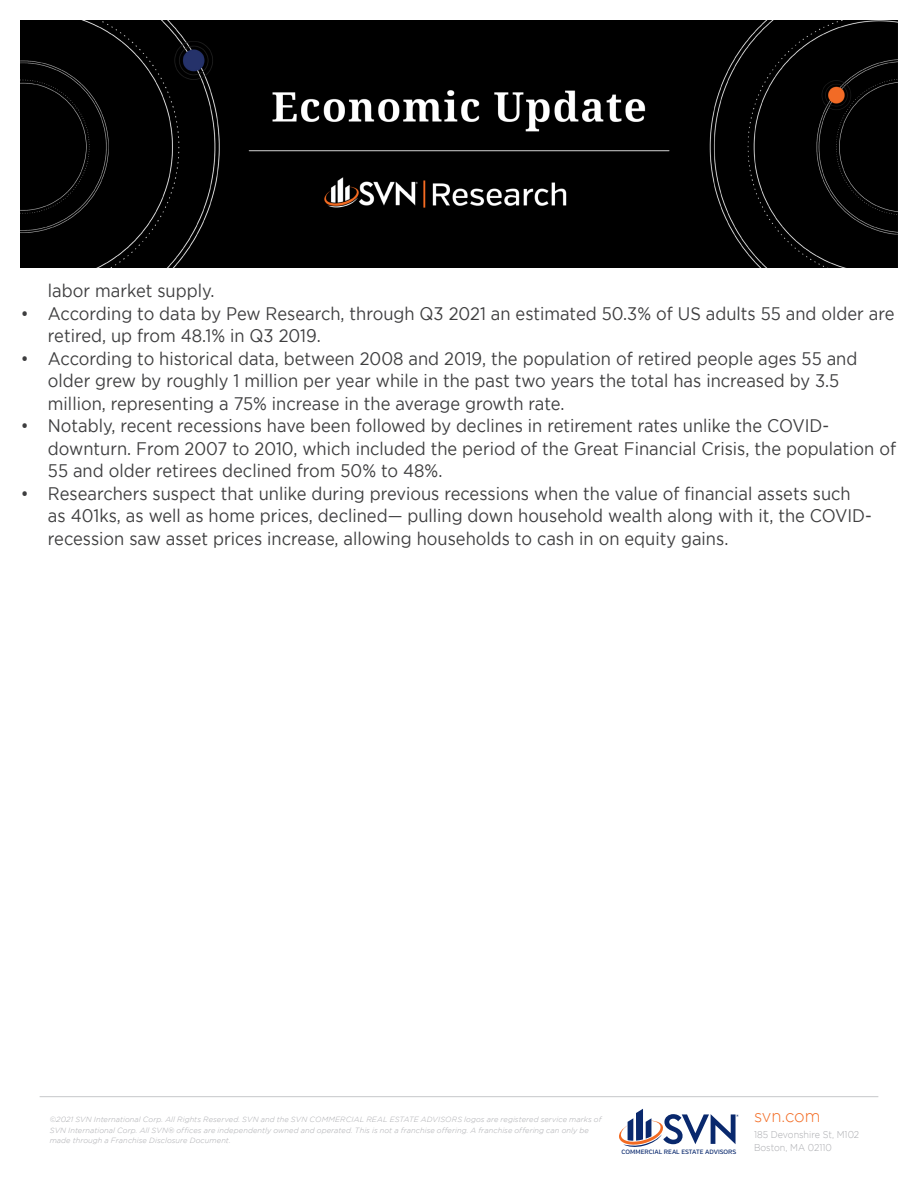
<style>
.page{position:relative;width:918px;height:1188px;background:#fff}
.page>*{position:absolute;margin:0;border:0;box-sizing:border-box;transform-origin:0 0}
.t1{font:18.15px/22.5px "Gotham";color:#3e3e3f;scale:.91 1}
.t2{font:300 17.4px "Gotham";letter-spacing:-.01em;color:#f36a21;scale:.95 1}
.t3{font:300 9.9px/13.5px "Gotham";color:#a8a9ad;scale:.91 1}
.t4{font:italic 300 7.5px/10.5px "Gotham";letter-spacing:.015em;color:#a8a9ad}
.t5{font:500 6.3px "Verb";color:#09286d}
</style>
<div class="page">
<img style="left:21px;top:21px;width:876px;height:247px">
<hr style="left:40px;top:1096px;width:838px;height:1px;background:#c7c8ca">
<svg style="left:619px;top:1109px;width:120px;height:38px"></svg>
<p class="t1" style="left:48px;top:279px;width:184px">labor market supply.</p>
<p class="t1" style="left:48px;top:302px;width:932px;text-indent:-27px">• According to data by Pew Research, through Q3 2021 an estimated 50.3% of US adults 55 and older are retired, up from 48.1% in Q3 2019.</p>
<p class="t1" style="left:48px;top:347px;width:891px;text-indent:-27px">• According to historical data, between 2008 and 2019, the population of retired people ages 55 and older grew by roughly 1 million per year while in the past two years the total has increased by 3.5 million, representing a 75% increase in the average growth rate.</p>
<p class="t1" style="left:48px;top:414px;width:934px;text-indent:-27px">• Notably, recent recessions have been followed by declines in retirement rates unlike the COVID&shy;downturn. From 2007 to 2010, which included the period of the Great Financial Crisis, the population of<br>55 and older retirees declined from 50% to 48%.</p>
<p class="t1" style="left:48px;top:482px;width:907px;text-indent:-27px">• Researchers suspect that unlike during previous recessions when the value of financial assets such as 401ks, as well as home prices, declined— pulling down household wealth along with it, the COVID&shy;recession saw asset prices increase, allowing households to cash in on equity gains.</p>
<p class="t4" style="left:50px;top:1115px;width:553px">©2021 SVN International Corp. All Rights Reserved. SVN and the SVN COMMERCIAL REAL ESTATE ADVISORS logos are registered service marks of<br>SVN International Corp. All SVN® offices are independently owned and operated. This is not a franchise offering. A franchise offering can only be made through a Franchise Disclosure Document.</p>
<p class="t5" style="left:622px;top:1148px;width:116px">COMMERCIAL REAL ESTATE ADVISORS</p>
<p class="t2" style="left:754px;top:1106px;width:71px">svn.com</p>
<p class="t3" style="left:754px;top:1127px;width:117px">185 Devonshire St, M102<br>Boston, MA 02110</p>
</div>
